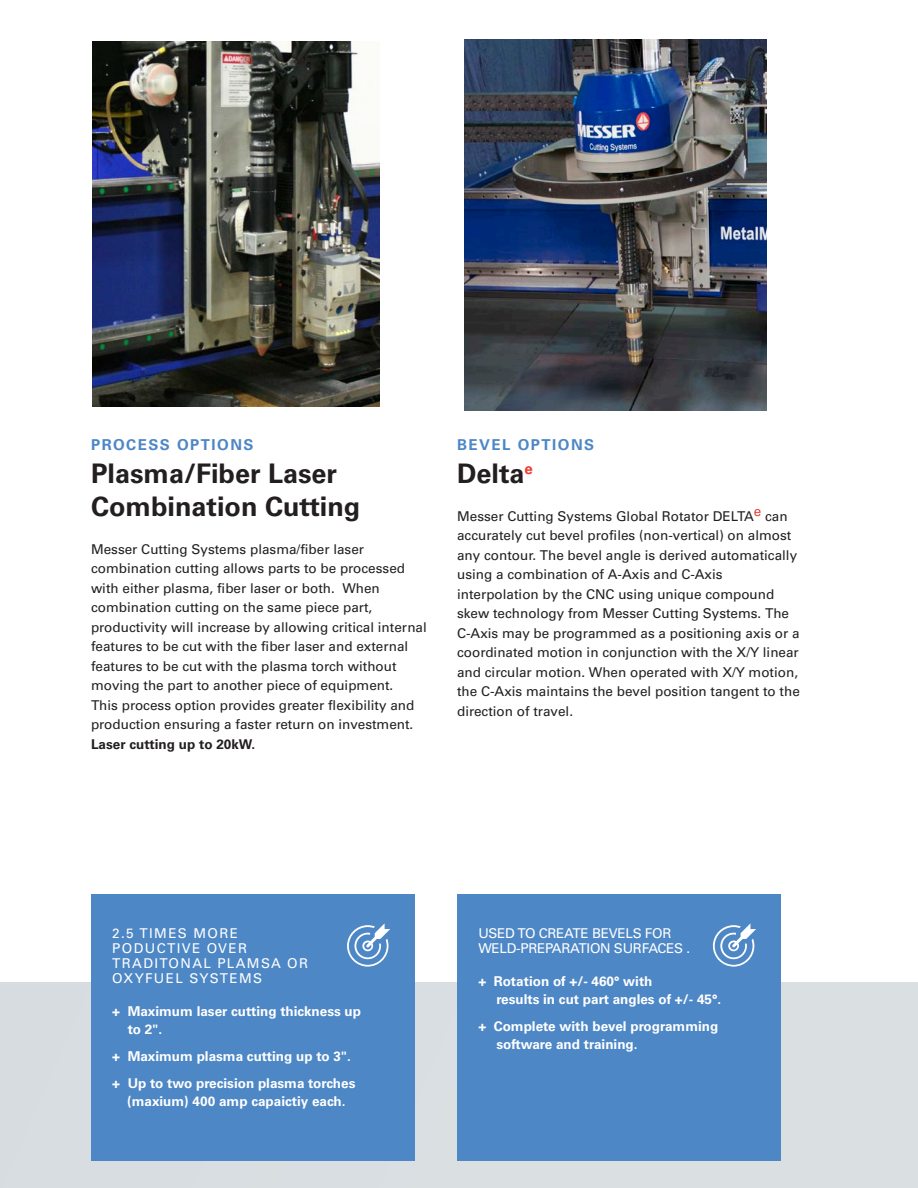
<style>
.page{position:relative;width:918px;height:1188px;background:#fff}
.page>*{position:absolute;margin:0;border:0;box-sizing:border-box;transform-origin:0 0}
.Copy_Headline{font:700 27px/33px "Univers LT Pro 65";color:#231f20}
.Copy_Overline{font:700 15px "Univers LT Pro 65";letter-spacing:.1em;color:#4e86c6}
.Copy_Overline-2{font:700 15px "Univers LT Pro 65";letter-spacing:.1em;color:#4d87c6}
.Subhead{font:13.5px/19.5px "Univers LT 55 Rm";color:#231f20}
.t1{font:700 13.5px/18px "Univers LT Pro 65";color:#fff}
.Benefit{font:13.5px/15px "Univers LT Pro 55 Roman";letter-spacing:.1em;color:#fff}
.Benefit-2{font:13.5px/15px "Univers LT Pro 55 Roman";letter-spacing:-.02em;color:#fff}
.s1{font-family:"Univers LT 65 Bd"}
</style>
<div class="page">
<div style="left:0;top:982px;width:918px;height:206px;background:#d4dade"></div>
<div style="left:457px;top:894px;width:323px;height:267px;background:#4d87c6"></div>
<div style="left:91px;top:894px;width:323px;height:267px;background:#4d87c6"></div>
<svg style="left:347px;top:923px;width:43px;height:44px"></svg>
<svg style="left:713px;top:923px;width:43px;height:44px"></svg>
<img style="left:93px;top:42px;width:287px;height:364px">
<img style="left:464px;top:39px;width:303px;height:372px">
<p class="Copy_Overline" style="left:91px;top:434px;width:164px">PROCESS OPTIONS</p>
<p class="Copy_Headline" style="left:91px;top:456px;width:271px">Plasma/Fiber Laser<br>Combination Cutting</p>
<p class="Subhead" style="left:91px;top:539px;width:337px">Messer Cutting Systems plasma/fiber laser combination cutting allows parts to be processed with either plasma, fiber laser or both. When combination cutting on the same piece part, productivity will increase by allowing critical internal features to be cut with the fiber laser and external features to be cut with the plasma torch without moving the part to another piece of equipment.<br>This process option provides greater flexibility and production ensuring a faster return on investment.<br><span class="s1">Laser cutting up to 20kW.</span></p>
<p class="Copy_Overline-2" style="left:457px;top:434px;width:139px">BEVEL OPTIONS</p>
<p class="Copy_Headline" style="left:457px;top:456px;width:77px">Delta<sup>e</sup></p>
<p class="Subhead" style="left:457px;top:506px;width:344px">Messer Cutting Systems Global Rotator DELTA<sup>e</sup> can accurately cut bevel profiles (non-vertical) on almost any contour. The bevel angle is derived automatically using a combination of A-Axis and C-Axis interpolation by the CNC using unique compound skew technology from Messer Cutting Systems. The C-Axis may be programmed as a positioning axis or a coordinated motion in conjunction with the X/Y linear and circular motion. When operated with X/Y motion, the C-Axis maintains the bevel position tangent to the direction of travel.</p>
<p class="Benefit" style="left:112px;top:925px;width:197px">2.5 TIMES MORE<br>PODUCTIVE OVER<br>TRADITONAL PLAMSA OR<br>OXYFUEL SYSTEMS</p>
<p class="t1" style="left:128px;top:1002px;width:235px;text-indent:-15px">+ Maximum laser cutting thickness up to 2".</p>
<p class="t1" style="left:112px;top:1047px;width:240px">+ Maximum plasma cutting up to 3".</p>
<p class="t1" style="left:112px;top:1074px;width:245px;text-align:center">+ Up to two precision plasma torches (maxium) 400 amp capaictiy each.</p>
<p class="Benefit-2" style="left:478px;top:925px;width:213px">USED TO CREATE BEVELS FOR<br>WELD-PREPARATION SURFACES .</p>
<p class="t1" style="left:496px;top:972px;width:226px;text-indent:-18px">+ Rotation of +/- 460° with<br>results in cut part angles of +/- 45°.</p>
<p class="t1" style="left:496px;top:1017px;width:224px;text-indent:-18px">+ Complete with bevel programming software and training.</p>
</div>
